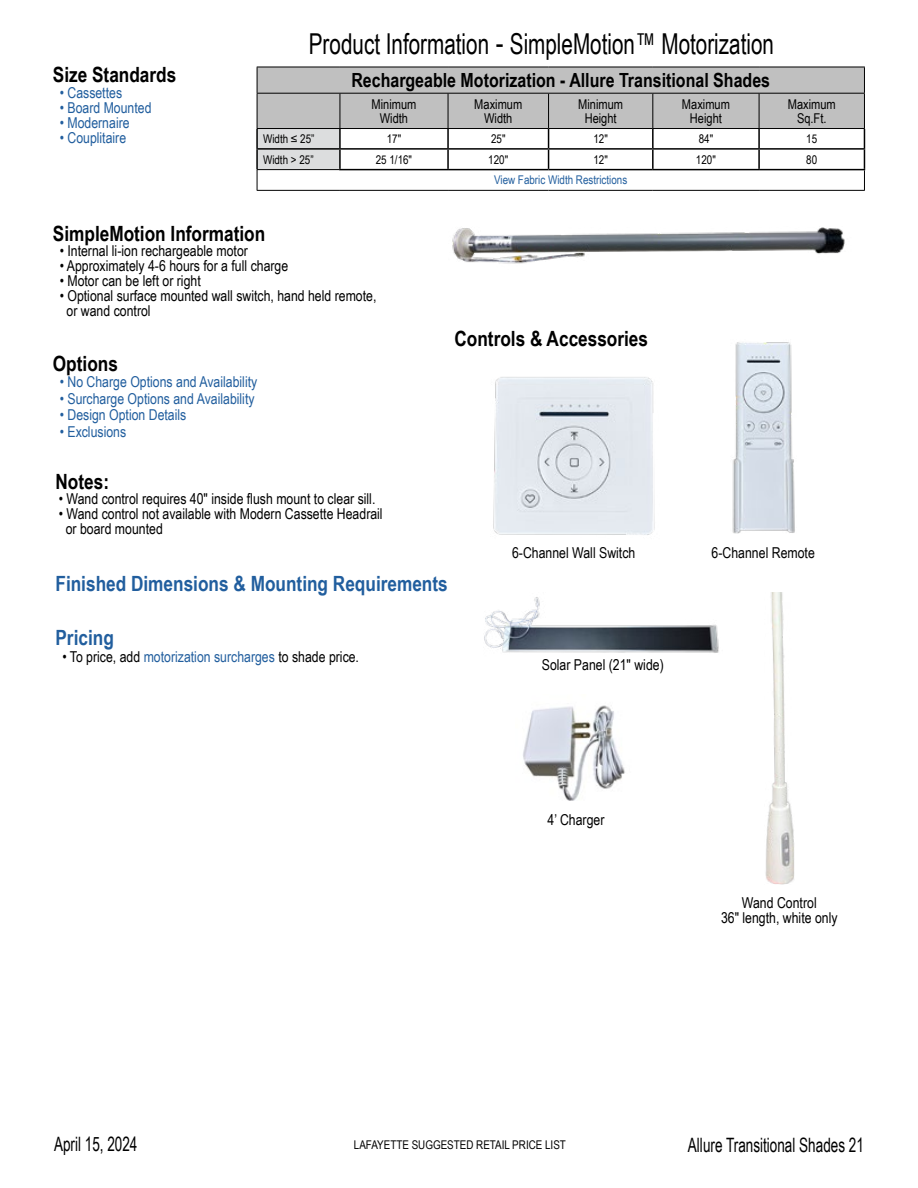
<style>
.page{position:relative;width:918px;height:1188px;background:#fff}
.page>*{position:absolute;margin:0;border:0;box-sizing:border-box;transform-origin:0 0}
.t1{font:28.8px "Arial Narrow";color:#000;scale:.87 1}
.t2{font:700 21px "Arial Narrow";color:#000}
.t3{font:700 21px "Arial Narrow";color:#215e9e}
.t4{font:19.8px "Arial Narrow";color:#000;scale:.83 1}
.t5{font:700 19.5px "Arial Narrow";color:#000}
.t6{font:15px/15px "Arial Narrow";color:#000}
.t7{font:15px "Arial Narrow";color:#215e9e}
.t8{font:13.5px/13.5px "Arial Narrow";color:#000;text-align:center}
.t9{font:12px "Arial Narrow";color:#000}
.t10{font:12px "Arial Narrow";color:#215e9e}
.s1{font-size:32.4px}
.s2{color:#215e9e}
</style>
<div class="page">
<img style="left:452px;top:227px;width:393px;height:37px">
<img style="left:732px;top:342px;width:63px;height:192px">
<img style="left:493px;top:377px;width:162px;height:158px">
<img style="left:523px;top:705px;width:102px;height:96px">
<img style="left:765px;top:592px;width:29px;height:293px">
<img style="left:484px;top:597px;width:235px;height:56px">
<svg style="left:256px;top:67px;width:609px;height:123px"></svg>
<hr style="left:257px;top:190px;width:83px;height:1px;background:#000">
<hr style="left:340px;top:190px;width:108px;height:1px;background:#000">
<hr style="left:448px;top:190px;width:101px;height:1px;background:#000">
<hr style="left:549px;top:190px;width:104px;height:1px;background:#000">
<hr style="left:653px;top:190px;width:106px;height:1px;background:#000">
<hr style="left:759px;top:190px;width:106px;height:1px;background:#000">
<h2 class="t2" style="left:53px;top:59px;width:125px">Size Standards</h2>
<p class="t7" style="left:60px;top:82px;width:64px">• Cassettes</p>
<p class="t7" style="left:60px;top:97px;width:93px">• Board Mounted</p>
<p class="t7" style="left:60px;top:112px;width:71px">• Modernaire</p>
<p class="t7" style="left:60px;top:127px;width:68px">• Couplitaire</p>
<h1 class="t1" style="left:309px;top:23px;width:536px">Product Information <span class="s1">-</span> SimpleMotion™ Motorization</h1>
<h3 class="t5" style="left:351px;top:66px;width:420px">Rechargeable Motorization - Allure Transitional Shades</h3>
<p class="t8" style="left:372px;top:97px;width:46px">Minimum<br>Width</p>
<p class="t8" style="left:474px;top:97px;width:49px">Maximum<br>Width</p>
<p class="t8" style="left:578px;top:97px;width:46px">Minimum<br>Height</p>
<p class="t8" style="left:682px;top:97px;width:49px">Maximum<br>Height</p>
<p class="t8" style="left:788px;top:97px;width:49px">Maximum<br>Sq.Ft.</p>
<p class="t9" style="left:263px;top:130px;width:53px">Width ≤ 25”</p>
<p class="t9" style="left:387px;top:130px;width:16px">17"</p>
<p class="t9" style="left:491px;top:130px;width:16px">25"</p>
<p class="t9" style="left:593px;top:130px;width:16px">12"</p>
<p class="t9" style="left:699px;top:130px;width:16px">84"</p>
<p class="t9" style="left:806px;top:130px;width:12px">15</p>
<p class="t9" style="left:263px;top:151px;width:52px">Width &gt; 25”</p>
<p class="t9" style="left:376px;top:151px;width:38px">25 1/16"</p>
<p class="t9" style="left:488px;top:151px;width:21px">120"</p>
<p class="t9" style="left:593px;top:151px;width:16px">12"</p>
<p class="t9" style="left:696px;top:151px;width:21px">120"</p>
<p class="t9" style="left:806px;top:151px;width:12px">80</p>
<p class="t10" style="left:494px;top:171px;width:135px">View Fabric Width Restrictions</p>
<h2 class="t2" style="left:53px;top:218px;width:214px">SimpleMotion Information</h2>
<p class="t6" style="left:60px;top:243px;width:190px">• Internal li-ion rechargeable motor</p>
<p class="t6" style="left:60px;top:258px;width:230px">• Approximately 4-6 hours for a full charge</p>
<p class="t6" style="left:60px;top:273px;width:143px">• Motor can be left or right</p>
<p class="t6" style="left:67px;top:288px;width:311px;text-indent:-7px">• Optional surface mounted wall switch, hand held remote, or wand control</p>
<h2 class="t2" style="left:53px;top:347px;width:67px">Options</h2>
<p class="t7" style="left:60px;top:371px;width:199px">• No Charge Options and Availability</p>
<p class="t7" style="left:60px;top:387px;width:196px">• Surcharge Options and Availability</p>
<p class="t7" style="left:60px;top:404px;width:128px">• Design Option Details</p>
<p class="t7" style="left:60px;top:420px;width:68px">• Exclusions</p>
<h2 class="t2" style="left:454px;top:323px;width:195px">Controls &amp; Accessories</h2>
<h2 class="t2" style="left:56px;top:466px;width:55px">Notes:</h2>
<p class="t6" style="left:59px;top:491px;width:318px">• Wand control requires 40" inside flush mount to clear sill.</p>
<p class="t6" style="left:66px;top:506px;width:318px;text-indent:-7px">• Wand control not available with Modern Cassette Headrail or board mounted</p>
<h2 class="t3" style="left:56px;top:568px;width:394px">Finished Dimensions &amp; Mounting Requirements</h2>
<h2 class="t3" style="left:56px;top:622px;width:60px">Pricing</h2>
<p class="t6" style="left:62px;top:648px;width:298px">• To price, add <span class="s2">motorization surcharges</span> to shade price.</p>
<p class="t6" style="left:512px;top:544px;width:125px">6-Channel Wall Switch</p>
<p class="t6" style="left:712px;top:544px;width:105px">6-Channel Remote</p>
<p class="t6" style="left:542px;top:657px;width:123px">Solar Panel (21" wide)</p>
<p class="t6" style="left:548px;top:811px;width:58px">4’ Charger</p>
<p class="t6" style="left:721px;top:895px;width:118px;text-align:center">Wand Control<br>36" length, white only</p>
<h3 class="t4" style="left:54px;top:1129px;width:102px">April 15, 2024</h3>
<p class="t9" style="left:354px;top:1136px;width:214px">LAFAYETTE SUGGESTED RETAIL PRICE LIST</p>
<h3 class="t4" style="left:688px;top:1130px;width:214px">Allure Transitional Shades 21</h3>
</div>
